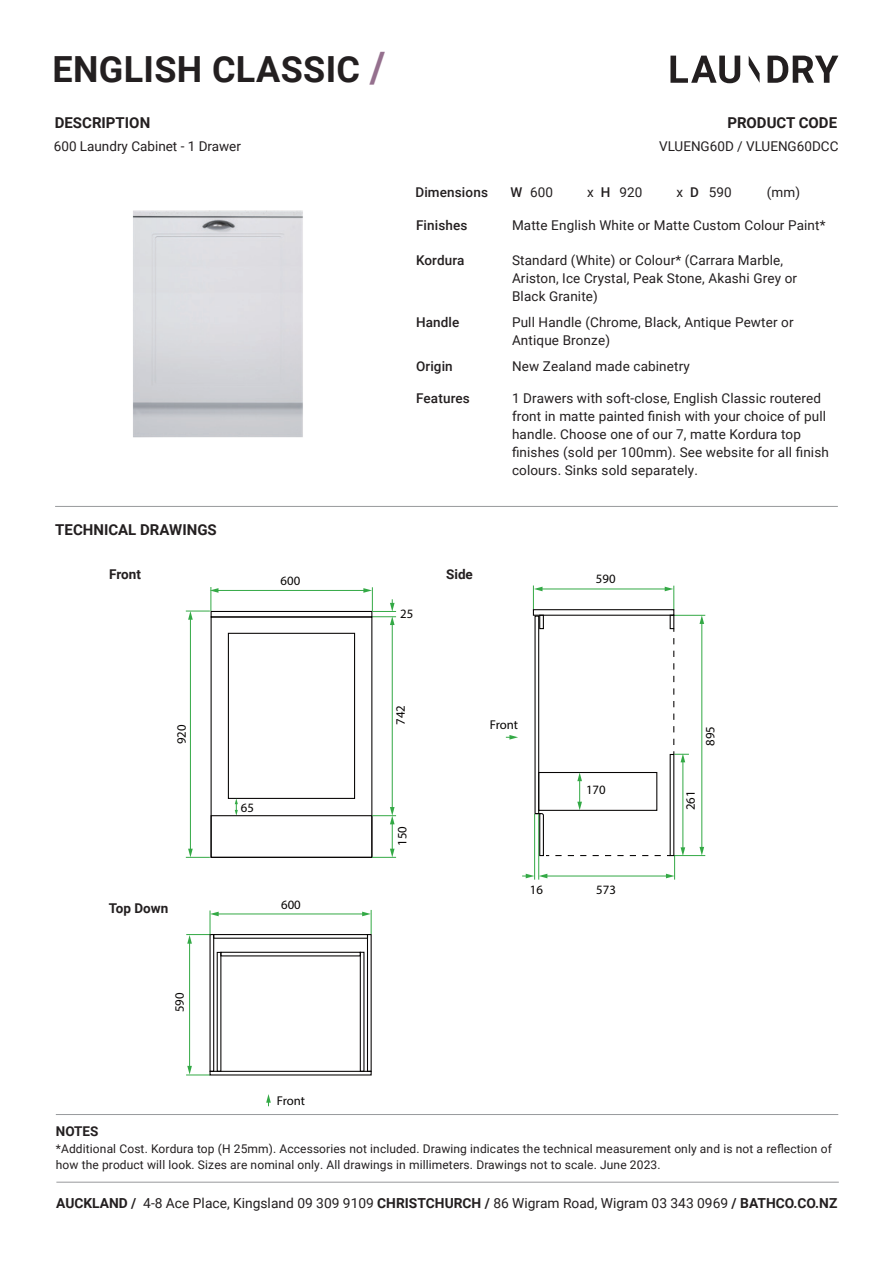
<style>
.page{position:relative;width:893px;height:1263px;background:#fff}
.page>*{position:absolute;margin:0;border:0;box-sizing:border-box;transform-origin:0 0}
.t1{font:700 36px "Roboto";letter-spacing:.01em;color:#231f20}
.t2{font:700 15px "Roboto";color:#231f20}
.t3{font:13.8px "Roboto";color:#231f20}
.t4{font:13.5px/18px "Roboto";letter-spacing:.01em;color:#231f20}
.t5{font:500 13.5px "Roboto";letter-spacing:.01em;color:#231f20}
.t6{font:700 13.5px "Roboto";color:#231f20}
.t7{font:12.75px "Myriad Pro";color:#060403}
.t8{font:12px/16.5px "Roboto";letter-spacing:.01em;color:#231f20}
.s1{font-size:42px;color:#95708e}
.s2{font-weight:500}
.s3{font-weight:700}
</style>
<div class="page">
<hr style="left:55px;top:506px;width:783px;height:1px;background:#97999c">
<svg style="left:749px;top:56px;width:11px;height:27px"></svg>
<svg style="left:768px;top:56px;width:70px;height:27px"></svg>
<svg style="left:670px;top:56px;width:70px;height:27px"></svg>
<hr style="left:56px;top:1114px;width:782px;height:1px;background:#97999c">
<hr style="left:56px;top:1182px;width:783px;height:1px;background:#97999c">
<div style="left:228px;top:633px;width:127px;height:166px;border:1px solid #060403"></div>
<div style="left:211px;top:616px;width:161px;height:242px;border:1px solid #060403"></div>
<svg style="left:235px;top:798px;width:3px;height:17px"></svg>
<div style="left:211px;top:815px;width:161px;height:43px;border:1px solid #060403"></div>
<hr style="left:217px;top:590px;width:148px;height:1px;background:#33a945">
<hr style="left:392px;top:623px;width:1px;height:186px;background:#33a945">
<svg style="left:372px;top:807px;width:24px;height:51px"></svg>
<div style="left:211px;top:611px;width:161px;height:6px;border:1px solid #060403"></div>
<hr style="left:190px;top:618px;width:1px;height:232px;background:#33a945">
<svg style="left:186px;top:587px;width:32px;height:33px"></svg>
<svg style="left:186px;top:849px;width:24px;height:9px"></svg>
<svg style="left:363px;top:587px;width:33px;height:38px"></svg>
<hr style="left:189px;top:942px;width:1px;height:125px;background:#33a945">
<svg style="left:186px;top:1066px;width:24px;height:10px"></svg>
<div style="left:209px;top:1071px;width:163px;height:4px;border:1px solid #060403"></div>
<div style="left:209px;top:934px;width:5px;height:138px;border:1px solid #060403"></div>
<div style="left:367px;top:934px;width:5px;height:138px;border:1px solid #060403"></div>
<div style="left:213px;top:934px;width:155px;height:5px;border:1px solid #060403"></div>
<svg style="left:266px;top:1094px;width:5px;height:12px"></svg>
<div style="left:217px;top:952px;width:4px;height:120px;border:1px solid #060403"></div>
<div style="left:360px;top:952px;width:4px;height:120px;border:1px solid #060403"></div>
<div style="left:220px;top:952px;width:141px;height:4px;border:1px solid #060403"></div>
<hr style="left:541px;top:589px;width:125px;height:1px;background:#33a945">
<svg style="left:533px;top:585px;width:9px;height:24px"></svg>
<svg style="left:665px;top:586px;width:10px;height:24px"></svg>
<hr style="left:673px;top:615px;width:32px;height:1px;background:#33a945">
<hr style="left:702px;top:622px;width:1px;height:226px;background:#33a945">
<svg style="left:699px;top:615px;width:5px;height:9px"></svg>
<svg style="left:699px;top:847px;width:5px;height:8px"></svg>
<hr style="left:674px;top:855px;width:31px;height:1px;background:#33a945">
<svg style="left:506px;top:735px;width:12px;height:4px"></svg>
<div style="left:534px;top:616px;width:5px;height:198px;border:1px solid #060403"></div>
<div style="left:533px;top:609px;width:141px;height:7px;border:1px solid #060403"></div>
<hr style="left:683px;top:761px;width:1px;height:88px;background:#33a945">
<svg style="left:681px;top:847px;width:4px;height:9px"></svg>
<div style="left:539px;top:615px;width:5px;height:14px;border:1px solid #060403"></div>
<svg style="left:673px;top:638px;width:16px;height:124px"></svg>
<hr style="left:217px;top:914px;width:147px;height:1px;background:#33a945">
<svg style="left:186px;top:910px;width:33px;height:34px"></svg>
<svg style="left:362px;top:910px;width:10px;height:24px"></svg>
<svg style="left:522px;top:772px;width:153px;height:108px"></svg>
<img style="left:133px;top:210px;width:170px;height:228px">
<h1 class="t1" style="left:52px;top:44px;width:335px">ENGLISH CLASSIC <span class="s1">/</span></h1>
<p class="t2" style="left:55px;top:112px;width:97px">DESCRIPTION</p>
<p class="t2" style="left:727px;top:112px;width:111px">PRODUCT CODE</p>
<p class="t4" style="left:54px;top:136px;width:189px">600 Laundry Cabinet - 1 Drawer</p>
<p class="t4" style="left:659px;top:136px;width:181px">VLUENG60D / VLUENG60DCC</p>
<p class="t5" style="left:415px;top:183px;width:74px">Dimensions</p>
<p class="t4" style="left:511px;top:183px;width:44px"><span class="s2">W</span> 600</p>
<p class="t4" style="left:587px;top:183px;width:57px">x <span class="s2">H</span> 920</p>
<p class="t4" style="left:676px;top:183px;width:57px">x <span class="s2">D</span> 590</p>
<p class="t4" style="left:767px;top:183px;width:35px">(mm)</p>
<p class="t2" style="left:55px;top:519px;width:163px">TECHNICAL DRAWINGS</p>
<p class="t5" style="left:416px;top:216px;width:53px">Finishes</p>
<p class="t4" style="left:512px;top:216px;width:315px">Matte English White or Matte Custom Colour Paint*</p>
<p class="t5" style="left:416px;top:250px;width:50px">Kordura</p>
<p class="t4" style="left:512px;top:250px;width:287px">Standard (White) or Colour* (Carrara Marble,<br>Ariston, Ice Crystal, Peak Stone, Akashi Grey or<br>Black Granite)</p>
<p class="t5" style="left:416px;top:312px;width:45px">Handle</p>
<p class="t4" style="left:512px;top:312px;width:283px">Pull Handle (Chrome, Black, Antique Pewter or<br>Antique Bronze)</p>
<p class="t5" style="left:416px;top:357px;width:38px">Origin</p>
<p class="t4" style="left:512px;top:356px;width:179px">New Zealand made cabinetry</p>
<p class="t5" style="left:416px;top:388px;width:55px">Features</p>
<p class="t4" style="left:512px;top:388px;width:318px">1 Drawers with soft-close, English Classic routered front in matte painted finish with your choice of pull handle. Choose one of our 7, matte Kordura top finishes (sold per 100mm). See website for all finish colours. Sinks sold separately.</p>
<p class="t6" style="left:109px;top:564px;width:33px">Front</p>
<p class="t6" style="left:446px;top:564px;width:28px">Side</p>
<p class="t7" style="left:281px;top:573px;width:21px">600</p>
<p class="t7" style="left:400px;top:606px;width:15px">25</p>
<p class="t7" style="left:596px;top:571px;width:21px">590</p>
<p class="t7" style="left:174px;top:744px;width:21px;rotate:-90deg">920</p>
<p class="t6" style="left:109px;top:898px;width:61px">Top Down</p>
<p class="t7" style="left:172px;top:1012px;width:21px;rotate:-90deg">590</p>
<p class="t7" style="left:241px;top:799px;width:15px">65</p>
<p class="t7" style="left:281px;top:897px;width:21px">600</p>
<p class="t7" style="left:277px;top:1092px;width:30px">Front</p>
<p class="t7" style="left:393px;top:725px;width:21px;rotate:-90deg">742</p>
<p class="t7" style="left:394px;top:846px;width:21px;rotate:-90deg">150</p>
<p class="t7" style="left:490px;top:716px;width:30px">Front</p>
<p class="t7" style="left:586px;top:782px;width:21px">170</p>
<p class="t7" style="left:530px;top:882px;width:15px">16</p>
<p class="t7" style="left:596px;top:882px;width:21px">573</p>
<p class="t7" style="left:702px;top:746px;width:21px;rotate:-90deg">895</p>
<p class="t7" style="left:682px;top:810px;width:21px;rotate:-90deg">261</p>
<p class="t6" style="left:56px;top:1122px;width:44px">NOTES</p>
<p class="t8" style="left:56px;top:1140px;width:777px">*Additional Cost. Kordura top (H 25mm). Accessories not included. Drawing indicates the technical measurement only and is not a reflection of how the product will look. Sizes are nominal only. All drawings in millimeters. Drawings not to scale. June 2023.</p>
<p class="t3" style="left:56px;top:1193px;width:783px"><span class="s3">AUCKLAND /</span> 4-8 Ace Place, Kingsland 09 309 9109 <span class="s3">CHRISTCHURCH /</span> 86 Wigram Road, Wigram 03 343 0969 <span class="s3">/ BATHCO.CO.NZ</span></p>
</div>
